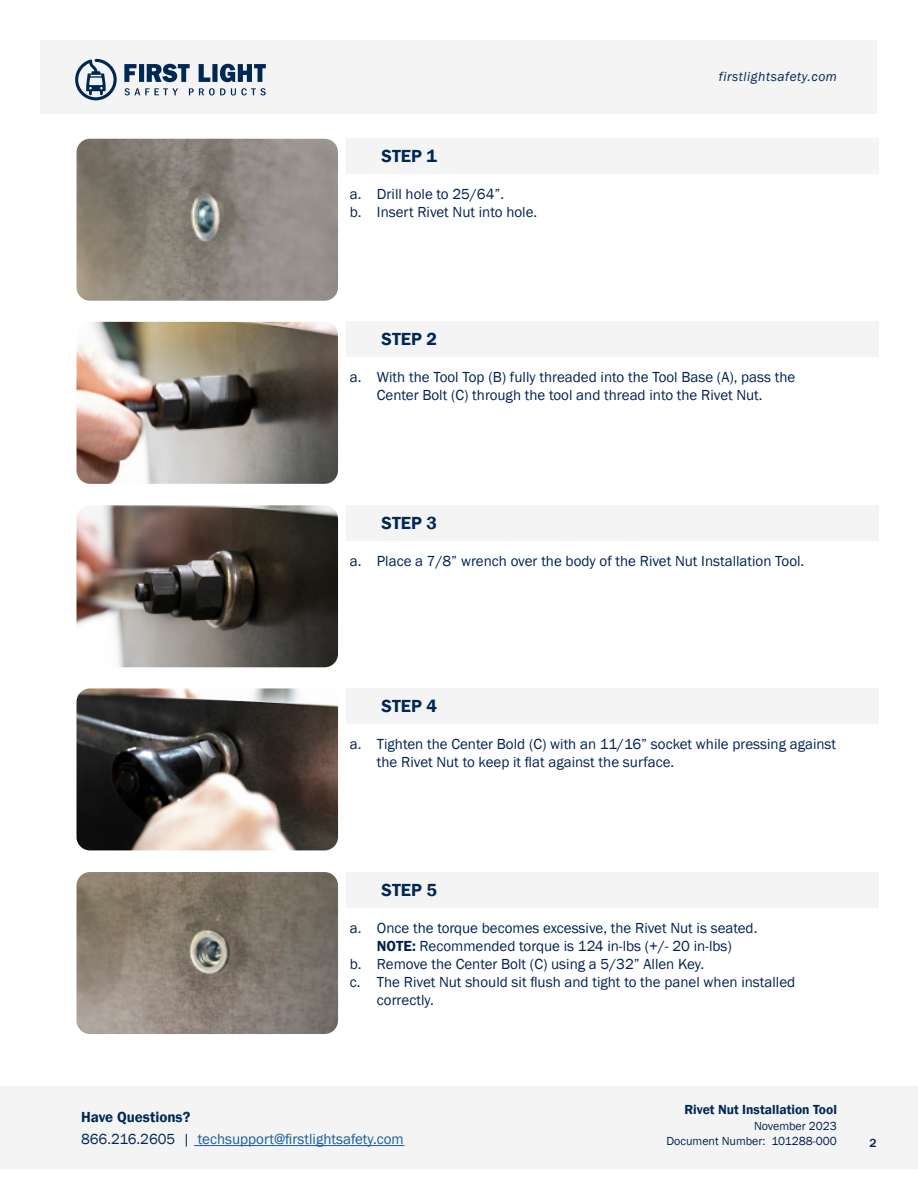
<style>
.page{position:relative;width:918px;height:1188px;background:#fff}
.page>*{position:absolute;margin:0;border:0;box-sizing:border-box;transform-origin:0 0}
.t1{font:600 18px "Franklin Gothic";color:#002855}
.t2{font:15px/18px "Franklin Gothic";color:#002252;text-align:center}
.t3{font:15px "Franklin Gothic";color:#175d9e}
.t4{font:600 15px "Franklin Gothic";color:#002855}
.t5{font:600 13.5px "Franklin Gothic";color:#002855}
.t6{font:italic 13.5px "Franklin Gothic";letter-spacing:.04em;color:#002855}
.t7{font:12px "Franklin Gothic";color:#002252}
.t8{font:500 12px "Franklin Gothic";color:#002252}
.s1{font-weight:600}
.s2{color:#002855}
</style>
<div class="page">
<div style="left:1px;top:1086px;width:917px;height:82px;background:#f4f4f4"></div>
<hr style="left:194px;top:1145px;width:210px;height:1px;background:#175d9e">
<div style="left:347px;top:872px;width:532px;height:35px;background:#f4f4f4"></div>
<img style="left:76px;top:872px;width:262px;height:162px">
<div style="left:347px;top:689px;width:532px;height:35px;background:#f4f4f4"></div>
<img style="left:76px;top:688px;width:262px;height:162px">
<div style="left:347px;top:505px;width:532px;height:35px;background:#f4f4f4"></div>
<img style="left:76px;top:505px;width:262px;height:162px">
<div style="left:347px;top:322px;width:532px;height:35px;background:#f4f4f4"></div>
<img style="left:76px;top:322px;width:262px;height:162px">
<div style="left:347px;top:139px;width:532px;height:35px;background:#f4f4f4"></div>
<img style="left:76px;top:139px;width:262px;height:162px">
<div style="left:40px;top:40px;width:838px;height:74px;background:#f4f4f4"></div>
<svg style="left:199px;top:64px;width:67px;height:18px"></svg>
<svg style="left:124px;top:88px;width:54px;height:7px"></svg>
<svg style="left:189px;top:88px;width:77px;height:7px"></svg>
<svg style="left:124px;top:64px;width:66px;height:18px"></svg>
<svg style="left:75px;top:59px;width:42px;height:41px"></svg>
<p class="t1" style="left:382px;top:145px;width:57px">STEP 1</p>
<p class="t2" style="left:350px;top:186px;width:156px">a. Drill hole to 25/64”.</p>
<p class="t2" style="left:350px;top:204px;width:189px">b. Insert Rivet Nut into hole.</p>
<p class="t1" style="left:382px;top:328px;width:57px">STEP 2</p>
<p class="t6" style="left:719px;top:68px;width:120px">firstlightsafety.com</p>
<p class="t2" style="left:350px;top:369px;width:447px">a. With the Tool Top (B) fully threaded into the Tool Base (A), pass the<br>Center Bolt (C) through the tool and thread into the Rivet Nut.</p>
<p class="t1" style="left:382px;top:512px;width:57px">STEP 3</p>
<p class="t2" style="left:350px;top:552px;width:456px">a. Place a 7/8” wrench over the body of the Rivet Nut Installation Tool.</p>
<p class="t1" style="left:382px;top:695px;width:57px">STEP 4</p>
<p class="t2" style="left:377px;top:735px;width:461px;text-align:left;text-indent:-27px">a. Tighten the Center Bold (C) with an 11/16” socket while pressing against the Rivet Nut to keep it flat against the surface.</p>
<p class="t1" style="left:382px;top:878px;width:57px">STEP 5</p>
<p class="t2" style="left:350px;top:919px;width:409px">a. Once the torque becomes excessive, the Rivet Nut is seated.<br><span class="s1">NOTE:</span> Recommended torque is 124 in-lbs (+/- 20 in-lbs)</p>
<p class="t2" style="left:350px;top:955px;width:356px">b. Remove the Center Bolt (C) using a 5/32” Allen Key.</p>
<p class="t2" style="left:377px;top:973px;width:420px;text-align:left;text-indent:-27px">c. The Rivet Nut should sit flush and tight to the panel when installed correctly.</p>
<p class="t4" style="left:81px;top:1108px;width:111px">Have Questions?</p>
<p class="t3" style="left:81px;top:1130px;width:324px"><span class="s2">866.216.2605 |</span> techsupport@firstlightsafety.com</p>
<p class="t5" style="left:684px;top:1101px;width:154px">Rivet Nut Installation Tool</p>
<p class="t7" style="left:754px;top:1119px;width:84px">November 2023</p>
<p class="t7" style="left:667px;top:1134px;width:172px">Document Number: 101288-000</p>
<p class="t8" style="left:870px;top:1136px;width:9px">2</p>
</div>
